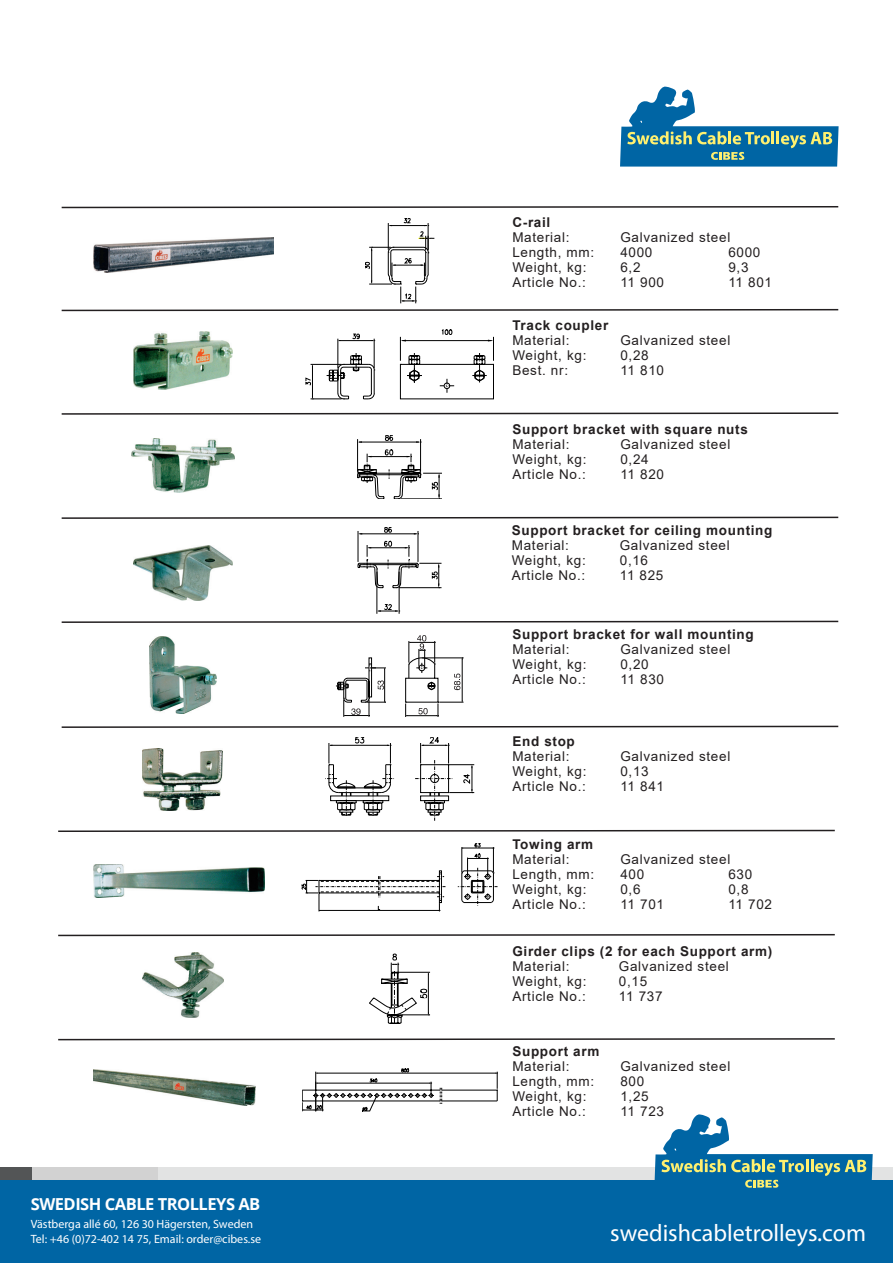
<style>
.page{position:relative;width:893px;height:1263px;background:#fff}
.page>*{position:absolute;margin:0;border:0;box-sizing:border-box;transform-origin:0 0}
.t1{font:24px "Myriad Pro";color:#fff}
.t2{font:700 16.5px "Open Sans";letter-spacing:-.03em;color:#fff}
.t3{font:13.5px/15px "Arial";letter-spacing:.05em;color:#231f20}
.t4{font:700 13.5px/15px "Arial";letter-spacing:.05em;color:#231f20}
.t5{font:12px/15px "Myriad Pro";color:#fff}
.s1{font-weight:700}
.s2{font-weight:400}
</style>
<div class="page">
<div style="left:0;top:1179px;width:893px;height:84px;background:#0065a4"></div>
<div style="left:157px;top:1167px;width:736px;height:13px;background:#e2e3e3"></div>
<div style="left:30px;top:1167px;width:127px;height:13px;background:#d2d2d2"></div>
<div style="left:0;top:1167px;width:32px;height:13px;background:#535556"></div>
<svg style="left:61px;top:412px;width:778px;height:3px"></svg>
<svg style="left:61px;top:516px;width:778px;height:3px"></svg>
<svg style="left:61px;top:620px;width:778px;height:3px"></svg>
<svg style="left:61px;top:725px;width:778px;height:3px"></svg>
<svg style="left:61px;top:206px;width:778px;height:3px"></svg>
<svg style="left:58px;top:1038px;width:777px;height:3px"></svg>
<svg style="left:58px;top:933px;width:777px;height:4px"></svg>
<svg style="left:58px;top:829px;width:777px;height:3px"></svg>
<img style="left:133px;top:332px;width:99px;height:58px">
<svg style="left:306px;top:330px;width:188px;height:69px"></svg>
<img style="left:131px;top:438px;width:104px;height:54px">
<svg style="left:357px;top:435px;width:85px;height:64px"></svg>
<img style="left:133px;top:546px;width:99px;height:55px">
<hr style="left:377px;top:572px;width:1px;height:42px;background:#000">
<hr style="left:399px;top:572px;width:1px;height:42px;background:#000">
<svg style="left:358px;top:527px;width:83px;height:85px"></svg>
<img style="left:149px;top:636px;width:67px;height:77px">
<svg style="left:336px;top:635px;width:127px;height:82px"></svg>
<img style="left:143px;top:748px;width:80px;height:63px">
<svg style="left:325px;top:737px;width:149px;height:84px"></svg>
<img style="left:94px;top:864px;width:171px;height:33px">
<svg style="left:302px;top:843px;width:195px;height:68px"></svg>
<img style="left:142px;top:952px;width:81px;height:66px">
<svg style="left:369px;top:954px;width:61px;height:69px"></svg>
<img style="left:94px;top:1070px;width:162px;height:36px">
<svg style="left:302px;top:1069px;width:195px;height:42px"></svg>
<svg style="left:61px;top:218px;width:778px;height:94px"></svg>
<svg style="left:620px;top:86px;width:219px;height:81px"></svg>
<svg style="left:654px;top:1114px;width:219px;height:74px"></svg>
<p class="t3" style="left:512px;top:214px;width:59px"><span class="s1">C-rail<br></span>Material:</p>
<p class="t3" style="left:620px;top:229px;width:111px">Galvanized steel</p>
<p class="t3" style="left:512px;top:244px;width:83px">Length, mm:</p>
<p class="t3" style="left:620px;top:244px;width:34px">4000</p>
<p class="t3" style="left:728px;top:244px;width:34px">6000</p>
<p class="t3" style="left:512px;top:259px;width:76px">Weight, kg:</p>
<p class="t3" style="left:620px;top:259px;width:22px">6,2</p>
<p class="t3" style="left:728px;top:259px;width:22px">9,3</p>
<p class="t3" style="left:512px;top:274px;width:75px">Article No.:</p>
<p class="t3" style="left:620px;top:274px;width:45px">11 900</p>
<p class="t3" style="left:728px;top:274px;width:45px">11 801</p>
<p class="t4" style="left:512px;top:318px;width:97px">Track coupler<br><span class="s2">Material:</span></p>
<p class="t3" style="left:620px;top:333px;width:111px">Galvanized steel</p>
<p class="t3" style="left:512px;top:348px;width:76px">Weight, kg:</p>
<p class="t3" style="left:620px;top:348px;width:30px">0,28</p>
<p class="t3" style="left:512px;top:363px;width:57px">Best. nr:</p>
<p class="t3" style="left:620px;top:363px;width:45px">11 810</p>
<p class="t4" style="left:512px;top:422px;width:237px">Support bracket with square nuts<br><span class="s2">Material:</span></p>
<p class="t3" style="left:620px;top:436px;width:111px">Galvanized steel</p>
<p class="t3" style="left:512px;top:451px;width:76px">Weight, kg:</p>
<p class="t3" style="left:620px;top:451px;width:30px">0,24</p>
<p class="t3" style="left:512px;top:466px;width:75px">Article No.:</p>
<p class="t3" style="left:620px;top:466px;width:45px">11 820</p>
<p class="t4" style="left:512px;top:523px;width:262px">Support bracket for ceiling mounting<br><span class="s2">Material:</span></p>
<p class="t3" style="left:620px;top:538px;width:111px">Galvanized steel</p>
<p class="t3" style="left:512px;top:553px;width:76px">Weight, kg:</p>
<p class="t3" style="left:620px;top:553px;width:30px">0,16</p>
<p class="t3" style="left:512px;top:568px;width:75px">Article No.:</p>
<p class="t3" style="left:620px;top:568px;width:45px">11 825</p>
<p class="t4" style="left:512px;top:627px;width:243px">Support bracket for wall mounting<br><span class="s2">Material:</span></p>
<p class="t3" style="left:620px;top:642px;width:111px">Galvanized steel</p>
<p class="t3" style="left:512px;top:657px;width:76px">Weight, kg:</p>
<p class="t3" style="left:620px;top:657px;width:30px">0,20</p>
<p class="t3" style="left:512px;top:672px;width:75px">Article No.:</p>
<p class="t3" style="left:620px;top:672px;width:45px">11 830</p>
<p class="t3" style="left:512px;top:733px;width:64px"><span class="s1">End stop<br></span>Material:</p>
<p class="t3" style="left:620px;top:748px;width:111px">Galvanized steel</p>
<p class="t3" style="left:512px;top:763px;width:76px">Weight, kg:</p>
<p class="t3" style="left:620px;top:763px;width:30px">0,13</p>
<p class="t3" style="left:512px;top:778px;width:75px">Article No.:</p>
<p class="t3" style="left:620px;top:778px;width:45px">11 841</p>
<p class="t4" style="left:512px;top:837px;width:82px">Towing arm<br><span class="s2">Material:</span></p>
<p class="t3" style="left:620px;top:852px;width:111px">Galvanized steel</p>
<p class="t3" style="left:512px;top:867px;width:83px">Length, mm:</p>
<p class="t3" style="left:620px;top:867px;width:25px">400</p>
<p class="t3" style="left:728px;top:867px;width:25px">630</p>
<p class="t3" style="left:512px;top:882px;width:76px">Weight, kg:</p>
<p class="t3" style="left:620px;top:882px;width:22px">0,6</p>
<p class="t3" style="left:728px;top:882px;width:22px">0,8</p>
<p class="t3" style="left:512px;top:897px;width:75px">Article No.:</p>
<p class="t3" style="left:620px;top:897px;width:45px">11 701</p>
<p class="t3" style="left:728px;top:897px;width:45px">11 702</p>
<p class="t4" style="left:512px;top:944px;width:261px">Girder clips (2 for each Support arm)<br><span class="s2">Material:</span></p>
<p class="t3" style="left:619px;top:959px;width:111px">Galvanized steel</p>
<p class="t3" style="left:512px;top:974px;width:76px">Weight, kg:</p>
<p class="t3" style="left:619px;top:974px;width:30px">0,15</p>
<p class="t3" style="left:512px;top:989px;width:75px">Article No.:</p>
<p class="t3" style="left:619px;top:989px;width:45px">11 737</p>
<p class="t4" style="left:512px;top:1044px;width:89px">Support arm<br><span class="s2">Material:</span></p>
<p class="t3" style="left:620px;top:1058px;width:111px">Galvanized steel</p>
<p class="t3" style="left:512px;top:1073px;width:83px">Length, mm:</p>
<p class="t3" style="left:620px;top:1073px;width:25px">800</p>
<p class="t3" style="left:512px;top:1088px;width:76px">Weight, kg:</p>
<p class="t3" style="left:620px;top:1088px;width:30px">1,25</p>
<p class="t3" style="left:512px;top:1103px;width:75px">Article No.:</p>
<p class="t3" style="left:620px;top:1103px;width:45px">11 723</p>
<p class="t2" style="left:31px;top:1192px;width:231px">SWEDISH CABLE TROLLEYS AB</p>
<p class="t5" style="left:31px;top:1216px;width:232px">Västberga allé 60, 126 30 Hägersten, Sweden<br>Tel: +46 (0)72-402 14 75, Email: order@cibes.se</p>
<h1 class="t1" style="left:610px;top:1218px;width:257px">swedishcabletrolleys.com</h1>
</div>
